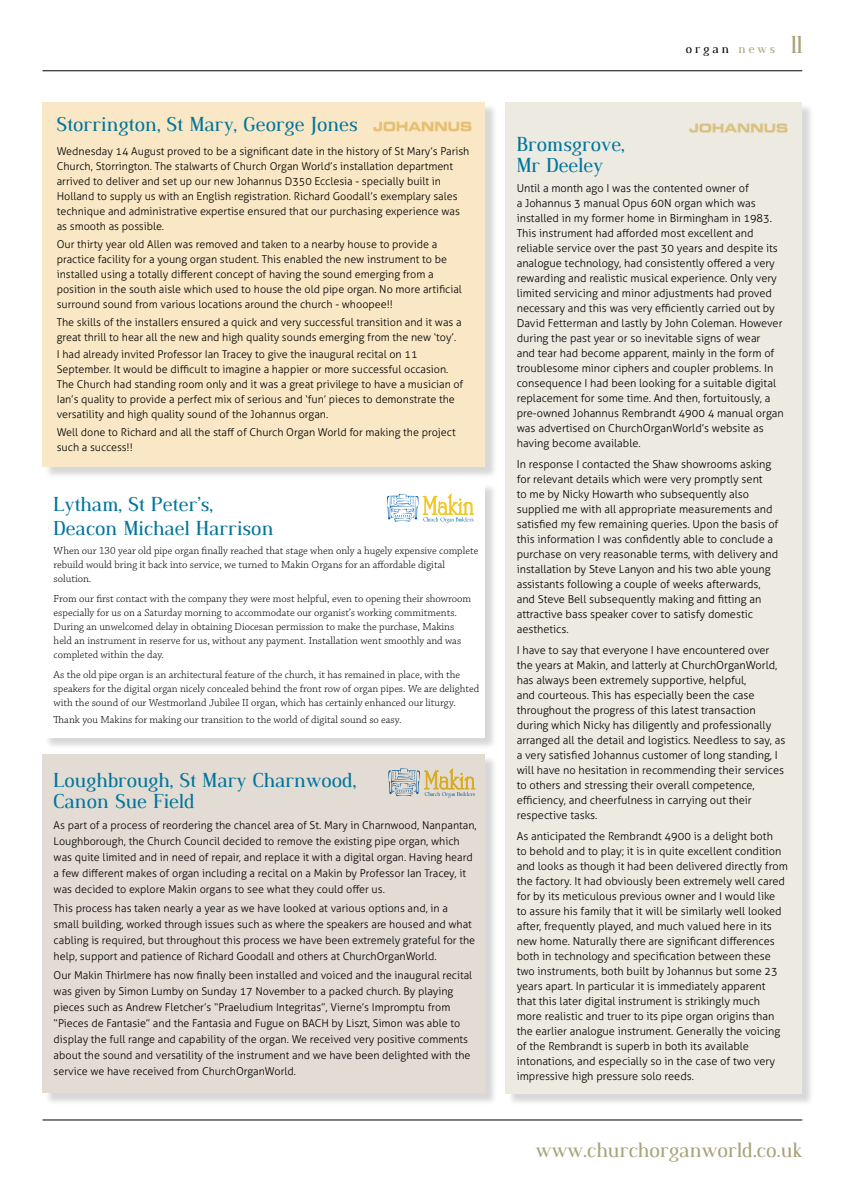
<style>
.page{position:relative;width:842px;height:1191px;background:#fff}
.page>*{position:absolute;margin:0;border:0;box-sizing:border-box;transform-origin:0 0}
.t1{font:20px "Dustismo Roman";color:#aaa278}
.t2{font:19.6px/21px "Dustismo Roman";color:#00759c}
.t3{font:12px "Dustismo Roman";letter-spacing:.24em;color:#000}
.t4{font:300 11px/15px "Aller";color:#000}
.t5{font:300 10.8px/15px "Aller";color:#000}
.t6{font:300 10.8px/14px "Chaparral Pro";color:#000}
.s1{color:#aaa278}
.s2{font-size:24px;color:#aaa278}
</style>
<div class="page">
<hr style="left:43px;top:71px;width:759px;height:1px;background:#000">
<hr style="left:43px;top:1119px;width:759px;height:1px;background:#000">
<div style="left:44px;top:104px;width:454px;height:375px;background:#000;opacity:.16"></div>
<div style="left:43px;top:102px;width:442px;height:364px;background:#f9e7c5"></div>
<div style="left:507px;top:104px;width:308px;height:1001px;background:#000;opacity:.16"></div>
<div style="left:506px;top:102px;width:296px;height:991px;background:#edeae1"></div>
<div style="left:44px;top:756px;width:454px;height:349px;background:#000;opacity:.16"></div>
<div style="left:43px;top:754px;width:442px;height:339px;background:#e3dcd4"></div>
<svg style="left:388px;top:768px;width:87px;height:29px"></svg>
<img style="left:689px;top:123px;width:99px;height:10px">
<div style="left:44px;top:483px;width:453px;height:266px;background:#000;opacity:.16"></div>
<div style="left:43px;top:482px;width:442px;height:255px;background:#fff"></div>
<svg style="left:387px;top:494px;width:87px;height:29px"></svg>
<img style="left:373px;top:121px;width:99px;height:11px">
<h2 class="t2" style="left:57px;top:113px;width:302px">Storrington, St Mary, George Jones</h2>
<p class="t5" style="left:57px;top:144px;width:414px">Wednesday 14 August proved to be a significant date in the history of St Mary’s Parish Church, Storrington. The stalwarts of Church Organ World’s installation department arrived to deliver and set up our new Johannus D350 Ecclesia - specially built in Holland to supply us with an English registration. Richard Goodall’s exemplary sales technique and administrative expertise ensured that our purchasing experience was as smooth as possible.</p>
<p class="t5" style="left:57px;top:236px;width:407px">Our thirty year old Allen was removed and taken to a nearby house to provide a practice facility for a young organ student. This enabled the new instrument to be installed using a totally different concept of having the sound emerging from a position in the south aisle which used to house the old pipe organ. No more artificial surround sound from various locations around the church - whoopee!!</p>
<p class="t5" style="left:57px;top:314px;width:406px">The skills of the installers ensured a quick and very successful transition and it was a great thrill to hear all the new and high quality sounds emerging from the new ‘toy’.</p>
<p class="t5" style="left:57px;top:347px;width:408px">I had already invited Professor Ian Tracey to give the inaugural recital on 11<br>September. It would be difficult to imagine a happier or more successful occasion.<br>The Church had standing room only and it was a great privilege to have a musician of Ian’s quality to provide a perfect mix of serious and ‘fun’ pieces to demonstrate the versatility and high quality sound of the Johannus organ.</p>
<p class="t5" style="left:57px;top:425px;width:400px">Well done to Richard and all the staff of Church Organ World for making the project such a success!!</p>
<h2 class="t2" style="left:54px;top:491px;width:221px;line-height:24px">Lytham, St Peter’s,<br>Deacon Michael Harrison</h2>
<p class="t6" style="left:54px;top:544px;width:426px">When our 130 year old pipe organ finally reached that stage when only a hugely expensive complete rebuild would bring it back into service, we turned to Makin Organs for an affordable digital solution.</p>
<p class="t6" style="left:54px;top:592px;width:419px">From our first contact with the company they were most helpful, even to opening their showroom especially for us on a Saturday morning to accommodate our organist’s working commitments.<br>During an unwelcomed delay in obtaining Diocesan permission to make the purchase, Makins held an instrument in reserve for us, without any payment. Installation went smoothly and was completed within the day.</p>
<p class="t6" style="left:54px;top:668px;width:427px">As the old pipe organ is an architectural feature of the church, it has remained in place, with the speakers for the digital organ nicely concealed behind the front row of organ pipes. We are delighted with the sound of our Westmorland Jubilee II organ, which has certainly enhanced our liturgy.</p>
<p class="t6" style="left:54px;top:712px;width:349px">Thank you Makins for making our transition to the world of digital sound so easy.</p>
<h2 class="t2" style="left:54px;top:768px;width:304px">Loughbrough, St Mary Charnwood,<br>Canon Sue Field</h2>
<p class="t5" style="left:54px;top:817px;width:425px;line-height:16px">As part of a process of reordering the chancel area of St. Mary in Charnwood, Nanpantan, Loughborough, the Church Council decided to remove the existing pipe organ, which was quite limited and in need of repair, and replace it with a digital organ. Having heard a few different makes of organ including a recital on a Makin by Professor Ian Tracey, it was decided to explore Makin organs to see what they could offer us.</p>
<p class="t5" style="left:54px;top:900px;width:423px;line-height:16px">This process has taken nearly a year as we have looked at various options and, in a small building, worked through issues such as where the speakers are housed and what cabling is required, but throughout this process we have been extremely grateful for the help, support and patience of Richard Goodall and others at ChurchOrganWorld.</p>
<p class="t5" style="left:54px;top:967px;width:420px;line-height:16px">Our Makin Thirlmere has now finally been installed and voiced and the inaugural recital was given by Simon Lumby on Sunday 17 November to a packed church. By playing pieces such as Andrew Fletcher’s “Praeludium Integritas”, Vierne’s Impromptu from “Pieces de Fantasie” and the Fantasia and Fugue on BACH by Liszt, Simon was able to display the full range and capability of the organ. We received very positive comments about the sound and versatility of the instrument and we have been delighted with the service we have received from ChurchOrganWorld.</p>
<p class="t3" style="left:686px;top:40px;width:118px">organ <span class="s1">news</span> <span class="s2">11</span></p>
<h2 class="t2" style="left:517px;top:132px;width:110px">Bromsgrove,<br>Mr Deeley</h2>
<p class="t4" style="left:517px;top:181px;width:269px">Until a month ago I was the contented owner of<br>a Johannus 3 manual Opus 60N organ which was installed in my former home in Birmingham in 1983.<br>This instrument had afforded most excellent and reliable service over the past 30 years and despite its analogue technology, had consistently offered a very rewarding and realistic musical experience. Only very limited servicing and minor adjustments had proved necessary and this was very efficiently carried out by David Fetterman and lastly by John Coleman. However during the past year or so inevitable signs of wear<br>and tear had become apparent, mainly in the form of troublesome minor ciphers and coupler problems. In consequence I had been looking for a suitable digital replacement for some time. And then, fortuitously, a pre-owned Johannus Rembrandt 4900 4 manual organ was advertised on ChurchOrganWorld’s website as having become available.</p>
<p class="t4" style="left:517px;top:457px;width:263px">In response I contacted the Shaw showrooms asking for relevant details which were very promptly sent<br>to me by Nicky Howarth who subsequently also supplied me with all appropriate measurements and satisfied my few remaining queries. Upon the basis of this information I was confidently able to conclude a purchase on very reasonable terms, with delivery and installation by Steve Lanyon and his two able young assistants following a couple of weeks afterwards, and Steve Bell subsequently making and fitting an attractive bass speaker cover to satisfy domestic aesthetics.</p>
<p class="t4" style="left:517px;top:642px;width:270px">I have to say that everyone I have encountered over the years at Makin, and latterly at ChurchOrganWorld, has always been extremely supportive, helpful,<br>and courteous. This has especially been the case throughout the progress of this latest transaction during which Nicky has diligently and professionally arranged all the detail and logistics. Needless to say, as a very satisfied Johannus customer of long standing, I will have no hesitation in recommending their services to others and stressing their overall competence, efficiency, and cheerfulness in carrying out their respective tasks.</p>
<p class="t4" style="left:517px;top:828px;width:273px">As anticipated the Rembrandt 4900 is a delight both<br>to behold and to play; it is in quite excellent condition and looks as though it had been delivered directly from the factory. It had obviously been extremely well cared for by its meticulous previous owner and I would like to assure his family that it will be similarly well looked after, frequently played, and much valued here in its new home. Naturally there are significant differences both in technology and specification between these two instruments, both built by Johannus but some 23 years apart. In particular it is immediately apparent<br>that this later digital instrument is strikingly much more realistic and truer to its pipe organ origins than the earlier analogue instrument. Generally the voicing of the Rembrandt is superb in both its available intonations, and especially so in the case of two very impressive high pressure solo reeds.</p>
<h1 class="t1" style="left:536px;top:1136px;width:268px">www.churchorganworld.co.uk</h1>
</div>
